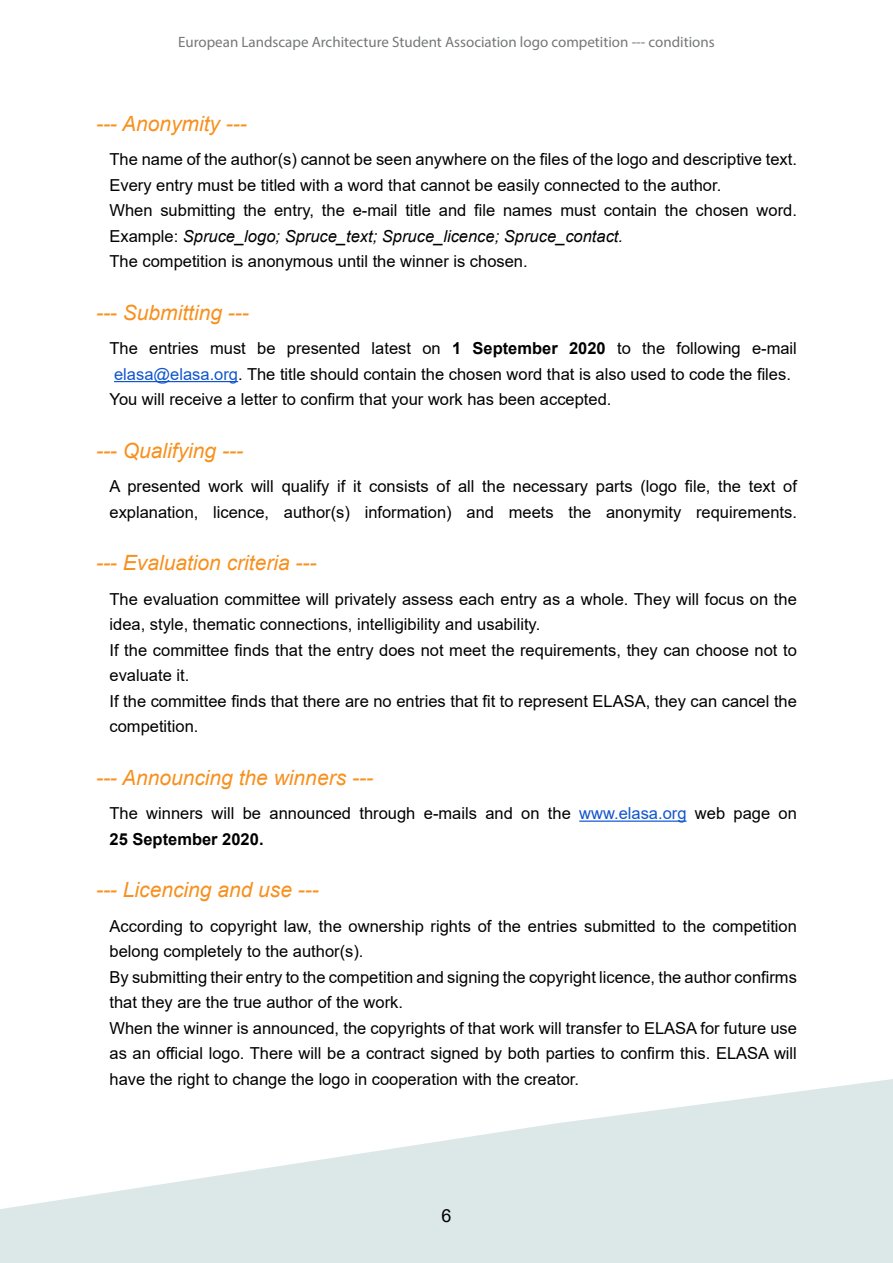
<style>
.page{position:relative;width:893px;height:1263px;background:#fff}
.page>*{position:absolute;margin:0;border:0;box-sizing:border-box;transform-origin:0 0}
.t1{font:italic 21px "Arial";color:#f7901e}
.t2{font:18px "Arial";color:#000}
.t3{font:16.5px/25.5px "Arial";color:#000}
.t4{font:15px "Myriad Pro";color:#757779}
.s1{font-style:italic}
.s2{font-weight:700}
.s3{color:#15c}
</style>
<div class="page">
<svg style="left:0;top:1079px;width:893px;height:184px;fill:#dce7e7"></svg>
<hr style="left:114px;top:381px;width:124px;height:1px;background:#15c">
<hr style="left:579px;top:820px;width:108px;height:2px;background:#15c">
<p class="t4" style="left:178px;top:33px;width:538px">European Landscape Architecture Student Association logo competition --- conditions</p>
<p class="t1" style="left:96px;top:110px;width:152px">--- Anonymity ---</p>
<p class="t3" style="left:110px;top:147px;width:689px">The name of the author(s) cannot be seen anywhere on the files of the logo and descriptive text.<br>Every entry must be titled with a word that cannot be easily connected to the author.<br>When submitting the entry, the e-mail title and file names must contain the chosen word.<br>Example: <span class="s1">Spruce_logo; Spruce_text; Spruce_licence; Spruce_contact.<br></span>The competition is anonymous until the winner is chosen.</p>
<p class="t1" style="left:96px;top:299px;width:154px">--- Submitting ---</p>
<p class="t3" style="left:110px;top:336px;width:689px">The entries must be presented latest on <span class="s2">1 September 2020</span> to the following e-mail <span class="s3">elasa@elasa.org</span>. The title should contain the chosen word that is also used to code the files.<br>You will receive a letter to confirm that your work has been accepted.</p>
<p class="t1" style="left:96px;top:437px;width:148px">--- Qualifying ---</p>
<p class="t3" style="left:110px;top:474px;width:689px">A presented work will qualify if it consists of all the necessary parts (logo file, the text of explanation, licence, author(s) information) and meets the anonymity requirements.</p>
<p class="t1" style="left:96px;top:549px;width:222px">--- Evaluation criteria ---</p>
<p class="t3" style="left:110px;top:586px;width:689px">The evaluation committee will privately assess each entry as a whole. They will focus on the idea, style, thematic connections, intelligibility and usability.<br>If the committee finds that the entry does not meet the requirements, they can choose not to evaluate it.<br>If the committee finds that there are no entries that fit to represent ELASA, they can cancel the competition.</p>
<p class="t1" style="left:96px;top:764px;width:278px">--- Announcing the winners ---</p>
<p class="t3" style="left:110px;top:801px;width:689px">The winners will be announced through e-mails and on the <span class="s3">www.elasa.org</span> web page on<br><span class="s2">25 September 2020.</span></p>
<p class="t1" style="left:96px;top:876px;width:224px">--- Licencing and use ---</p>
<p class="t3" style="left:110px;top:913px;width:689px">According to copyright law, the ownership rights of the entries submitted to the competition belong completely to the author(s).<br>By submitting their entry to the competition and signing the copyright licence, the author confirms that they are the true author of the work.<br>When the winner is announced, the copyrights of that work will transfer to ELASA for future use as an official logo. There will be a contract signed by both parties to confirm this. ELASA will have the right to change the logo in cooperation with the creator.</p>
<p class="t2" style="left:441px;top:1203px;width:12px">6</p>
</div>
